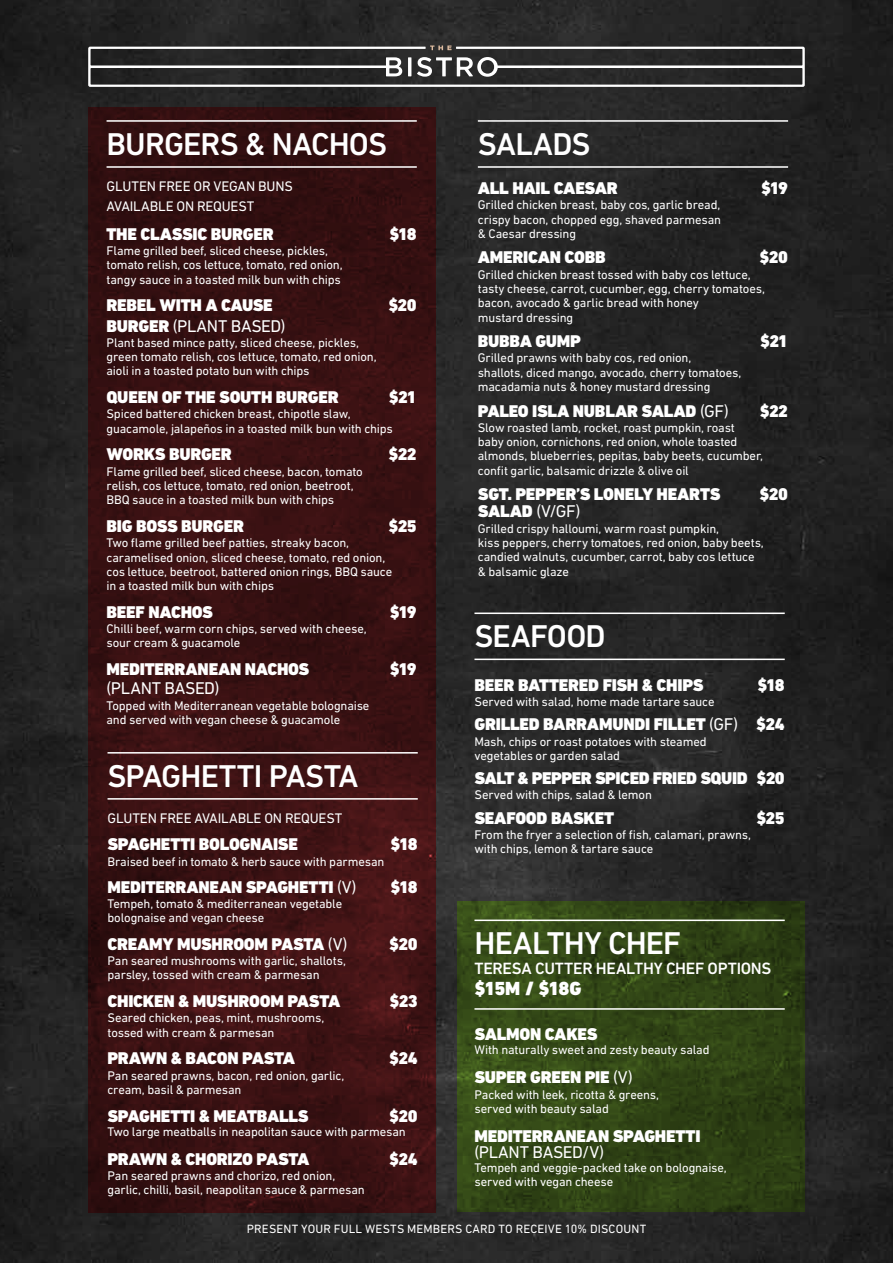
<style>
.page{position:relative;width:893px;height:1263px;background:#fff}
.page>*{position:absolute;margin:0;border:0;box-sizing:border-box;transform-origin:0 0}
.t1{font:500 32.1px "DIN Next CYR";letter-spacing:-.025em;color:#fff}
.t2{font:900 19.35px "DIN Next CYR";letter-spacing:-.03em;color:#fff}
.t3{font:900 17.25px "DIN Next CYR";letter-spacing:-.015em;color:#fff}
.t4{font:17.25px "DIN Next CYR";letter-spacing:-.02em;color:#fff}
.t5{font:500 16.65px "DIN Next CYR";letter-spacing:-.015em;color:#fff}
.t6{font:14.1px/20.2px "DIN Next CYR";letter-spacing:-.01em;color:#fff}
.t7{font:12.75px/14.2px "DIN Next CYR";letter-spacing:-.01em;color:#fff}
.t8{font:12.15px "DIN Next CYR";letter-spacing:.015em;color:#fff}
.s1{font-weight:900}
.s2{font-weight:400}
</style>
<div class="page">
<img style="left:0;top:0;width:893px;height:1263px">
<svg style="left:458px;top:901px;width:347px;height:311px;background:#314515"></svg>
<svg style="left:88px;top:46px;width:717px;height:41px;background:#505050"></svg>
<svg style="left:88px;top:107px;width:347px;height:1105px;background:#391112"></svg>
<hr style="left:107px;top:120px;width:310px;height:2px;background:#fff">
<hr style="left:107px;top:166px;width:310px;height:2px;background:#fff">
<hr style="left:474px;top:612px;width:311px;height:2px;background:#fff">
<hr style="left:474px;top:658px;width:311px;height:2px;background:#fff">
<hr style="left:108px;top:752px;width:310px;height:1px;background:#fff">
<hr style="left:108px;top:798px;width:310px;height:2px;background:#fff">
<hr style="left:478px;top:120px;width:310px;height:2px;background:#fff">
<hr style="left:478px;top:166px;width:310px;height:2px;background:#fff">
<hr style="left:474px;top:919px;width:311px;height:2px;background:#fff">
<hr style="left:474px;top:1008px;width:311px;height:2px;background:#fff">
<h1 class="t1" style="left:107px;top:125px;width:282px">BURGERS &amp; NACHOS</h1>
<p class="t6" style="left:107px;top:176px;width:188px">GLUTEN FREE OR VEGAN BUNS<br>AVAILABLE ON REQUEST</p>
<h3 class="t3" style="left:107px;top:224px;width:169px">THE CLASSIC BURGER</h3>
<h3 class="t3" style="left:390px;top:224px;width:29px">$18</h3>
<p class="t7" style="left:107px;top:243px;width:238px">Flame grilled beef, sliced cheese, pickles, tomato relish, cos lettuce, tomato, red onion, tangy sauce in a toasted milk bun with chips</p>
<h3 class="t3" style="left:107px;top:295px;width:168px">REBEL WITH A CAUSE</h3>
<h3 class="t3" style="left:388px;top:295px;width:30px">$20</h3>
<h3 class="t4" style="left:107px;top:316px;width:180px"><span class="s1">BURGER</span> (PLANT BASED)</h3>
<p class="t7" style="left:107px;top:335px;width:272px">Plant based mince patty, sliced cheese, pickles, green tomato relish, cos lettuce, tomato, red onion, aioli in a toasted potato bun with chips</p>
<h3 class="t3" style="left:107px;top:387px;width:234px">QUEEN OF THE SOUTH BURGER</h3>
<h3 class="t3" style="left:389px;top:387px;width:30px">$21</h3>
<p class="t7" style="left:107px;top:407px;width:288px">Spiced battered chicken breast, chipotle slaw, guacamole, jalapeños in a toasted milk bun with chips</p>
<h3 class="t3" style="left:107px;top:444px;width:127px">WORKS BURGER</h3>
<h3 class="t3" style="left:388px;top:444px;width:30px">$22</h3>
<p class="t7" style="left:107px;top:464px;width:258px">Flame grilled beef, sliced cheese, bacon, tomato relish, cos lettuce, tomato, red onion, beetroot,<br>BBQ sauce in a toasted milk bun with chips</p>
<h3 class="t3" style="left:107px;top:516px;width:139px">BIG BOSS BURGER</h3>
<h3 class="t3" style="left:388px;top:516px;width:30px">$25</h3>
<p class="t7" style="left:107px;top:536px;width:287px">Two flame grilled beef patties, streaky bacon, caramelised onion, sliced cheese, tomato, red onion, cos lettuce, beetroot, battered onion rings, BBQ sauce in a toasted milk bun with chips</p>
<h3 class="t3" style="left:107px;top:602px;width:108px">BEEF NACHOS</h3>
<h3 class="t3" style="left:390px;top:602px;width:29px">$19</h3>
<p class="t7" style="left:107px;top:621px;width:262px">Chilli beef, warm corn chips, served with cheese, sour cream &amp; guacamole</p>
<h3 class="t3" style="left:107px;top:659px;width:204px">MEDITERRANEAN NACHOS</h3>
<h3 class="t3" style="left:390px;top:659px;width:29px">$19</h3>
<h3 class="t4" style="left:107px;top:678px;width:114px">(PLANT BASED)</h3>
<p class="t7" style="left:107px;top:698px;width:264px">Topped with Mediterranean vegetable bolognaise and served with vegan cheese &amp; guacamole</p>
<h1 class="t1" style="left:108px;top:757px;width:252px">SPAGHETTI PASTA</h1>
<p class="t6" style="left:108px;top:807px;width:236px">GLUTEN FREE AVAILABLE ON REQUEST</p>
<h3 class="t3" style="left:108px;top:834px;width:192px">SPAGHETTI BOLOGNAISE</h3>
<h3 class="t3" style="left:391px;top:834px;width:29px">$18</h3>
<p class="t7" style="left:108px;top:854px;width:278px">Braised beef in tomato &amp; herb sauce with parmesan</p>
<h3 class="t3" style="left:108px;top:877px;width:251px">MEDITERRANEAN SPAGHETTI <span class="s2">(V)</span></h3>
<h3 class="t3" style="left:391px;top:877px;width:29px">$18</h3>
<p class="t7" style="left:108px;top:896px;width:236px">Tempeh, tomato &amp; mediterranean vegetable bolognaise and vegan cheese</p>
<h3 class="t3" style="left:108px;top:933px;width:241px">CREAMY MUSHROOM PASTA <span class="s2">(V)</span></h3>
<h3 class="t3" style="left:389px;top:933px;width:30px">$20</h3>
<p class="t7" style="left:108px;top:953px;width:240px">Pan seared mushrooms with garlic, shallots, parsley, tossed with cream &amp; parmesan</p>
<h3 class="t3" style="left:108px;top:991px;width:234px">CHICKEN &amp; MUSHROOM PASTA</h3>
<h3 class="t3" style="left:389px;top:991px;width:30px">$23</h3>
<p class="t7" style="left:108px;top:1011px;width:218px">Seared chicken, peas, mint, mushrooms, tossed with cream &amp; parmesan</p>
<h3 class="t3" style="left:108px;top:1048px;width:189px">PRAWN &amp; BACON PASTA</h3>
<h3 class="t3" style="left:389px;top:1048px;width:30px">$24</h3>
<p class="t7" style="left:108px;top:1068px;width:238px">Pan seared prawns, bacon, red onion, garlic, cream, basil &amp; parmesan</p>
<h3 class="t3" style="left:108px;top:1106px;width:203px">SPAGHETTI &amp; MEATBALLS</h3>
<h3 class="t3" style="left:389px;top:1106px;width:30px">$20</h3>
<p class="t7" style="left:108px;top:1125px;width:300px">Two large meatballs in neapolitan sauce with parmesan</p>
<h3 class="t3" style="left:108px;top:1148px;width:203px">PRAWN &amp; CHORIZO PASTA</h3>
<h3 class="t3" style="left:389px;top:1148px;width:30px">$24</h3>
<p class="t7" style="left:108px;top:1168px;width:259px">Pan seared prawns and chorizo, red onion, garlic, chilli, basil, neapolitan sauce &amp; parmesan</p>
<h1 class="t1" style="left:478px;top:125px;width:114px">SALADS</h1>
<h3 class="t3" style="left:478px;top:178px;width:142px">ALL HAIL CAESAR</h3>
<h3 class="t3" style="left:761px;top:178px;width:29px">$19</h3>
<p class="t7" style="left:478px;top:198px;width:245px;text-align:justify">Grilled chicken breast, baby cos, garlic bread, crispy bacon, chopped egg, shaved parmesan &amp; Caesar dressing</p>
<h3 class="t3" style="left:478px;top:247px;width:129px">AMERICAN COBB</h3>
<h3 class="t3" style="left:760px;top:247px;width:30px">$20</h3>
<p class="t7" style="left:478px;top:267px;width:289px">Grilled chicken breast tossed with baby cos lettuce, tasty cheese, carrot, cucumber, egg, cherry tomatoes, bacon, avocado &amp; garlic bread with honey<br>mustard dressing</p>
<h3 class="t3" style="left:478px;top:331px;width:105px">BUBBA GUMP</h3>
<h3 class="t3" style="left:760px;top:331px;width:30px">$21</h3>
<p class="t7" style="left:478px;top:351px;width:265px">Grilled prawns with baby cos, red onion,<br>shallots, diced mango, avocado, cherry tomatoes, macadamia nuts &amp; honey mustard dressing</p>
<h3 class="t3" style="left:478px;top:400px;width:252px">PALEO ISLA NUBLAR SALAD <span class="s2">(GF)</span></h3>
<h3 class="t3" style="left:760px;top:400px;width:30px">$22</h3>
<p class="t7" style="left:478px;top:420px;width:287px">Slow roasted lamb, rocket, roast pumpkin, roast baby onion, cornichons, red onion, whole toasted almonds, blueberries, pepitas, baby beets, cucumber, confit garlic, balsamic drizzle &amp; olive oil</p>
<h3 class="t3" style="left:478px;top:484px;width:244px">SGT. PEPPER’S LONELY HEARTS</h3>
<h3 class="t3" style="left:760px;top:484px;width:30px">$20</h3>
<h3 class="t4" style="left:478px;top:502px;width:104px"><span class="s1">SALAD</span> (V/GF)</h3>
<p class="t7" style="left:478px;top:521px;width:287px">Grilled crispy halloumi, warm roast pumpkin,<br>kiss peppers, cherry tomatoes, red onion, baby beets, candied walnuts, cucumber, carrot, baby cos lettuce &amp; balsamic glaze</p>
<h1 class="t1" style="left:474px;top:618px;width:133px">SEAFOOD</h1>
<h3 class="t3" style="left:474px;top:674px;width:230px">BEER BATTERED FISH &amp; CHIPS</h3>
<h3 class="t3" style="left:758px;top:674px;width:29px">$18</h3>
<p class="t7" style="left:474px;top:694px;width:242px">Served with salad, home made tartare sauce</p>
<h3 class="t3" style="left:474px;top:714px;width:312px">GRILLED BARRAMUNDI FILLET <span class="s2">(GF)</span> $24</h3>
<p class="t7" style="left:474px;top:734px;width:234px">Mash, chips or roast potatoes with steamed vegetables or garden salad</p>
<h3 class="t3" style="left:474px;top:768px;width:312px">SALT &amp; PEPPER SPICED FRIED SQUID $20</h3>
<p class="t7" style="left:474px;top:788px;width:179px">Served with chips, salad &amp; lemon</p>
<h3 class="t3" style="left:474px;top:807px;width:141px">SEAFOOD BASKET</h3>
<h3 class="t3" style="left:756px;top:807px;width:30px">$25</h3>
<p class="t7" style="left:474px;top:827px;width:278px">From the fryer a selection of fish, calamari, prawns, with chips, lemon &amp; tartare sauce</p>
<h1 class="t1" style="left:474px;top:925px;width:208px">HEALTHY CHEF</h1>
<h3 class="t5" style="left:474px;top:958px;width:298px">TERESA CUTTER HEALTHY CHEF OPTIONS</h3>
<h2 class="t2" style="left:474px;top:976px;width:109px">$15M / $18G</h2>
<h3 class="t3" style="left:474px;top:1024px;width:125px">SALMON CAKES</h3>
<p class="t7" style="left:474px;top:1042px;width:237px">With naturally sweet and zesty beauty salad</p>
<h3 class="t3" style="left:474px;top:1067px;width:160px">SUPER GREEN PIE <span class="s2">(V)</span></h3>
<p class="t7" style="left:474px;top:1087px;width:186px">Packed with leek, ricotta &amp; greens, served with beauty salad</p>
<h3 class="t3" style="left:474px;top:1126px;width:228px">MEDITERRANEAN SPAGHETTI</h3>
<h3 class="t4" style="left:474px;top:1142px;width:131px">(PLANT BASED/V)</h3>
<p class="t7" style="left:474px;top:1160px;width:254px">Tempeh and veggie-packed take on bolognaise, served with vegan cheese</p>
<p class="t8" style="left:247px;top:1222px;width:401px">PRESENT YOUR FULL WESTS MEMBERS CARD TO RECEIVE 10% DISCOUNT</p>
</div>
